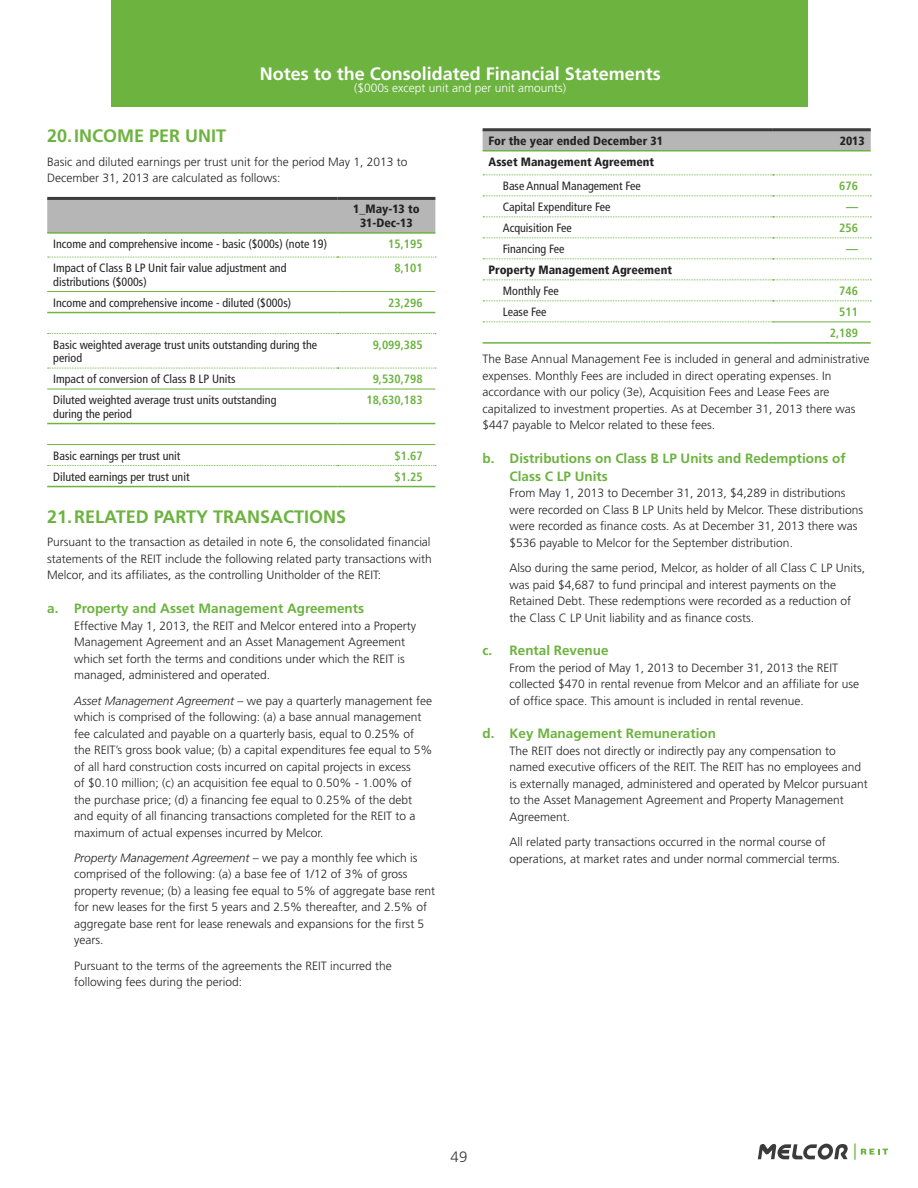
<style>
.page{position:relative;width:918px;height:1188px;background:#fff}
.page>*{position:absolute;margin:0;border:0;box-sizing:border-box;transform-origin:0 0}
.t1{font:700 18px "Frutiger";color:#6cb33f}
.t2{font:700 18px "Frutiger";color:#fff}
.t3{font:300 15px "Frutiger";color:#3b3b3c}
.t4{font:700 13.5px/18px "Frutiger";color:#6cb33f}
.t5{font:300 12px/16.5px "Frutiger";color:#232323}
.t6{font:condensed 12px/13.5px "Frutiger LT";color:#232323}
.t7{font:900 condensed 12px/13.5px "Frutiger LT";color:#232323;text-align:center}
.t8{font:700 condensed 12px/21px "Frutiger LT";color:#6cb33f;text-align:right}
.t9{font:300 12px "Frutiger";color:#fff}
.s1{font-style:italic}
</style>
<div class="page">
<div style="left:112px;top:0;width:696px;height:107px;background:#6cb33f"></div>
<svg style="left:758px;top:1143px;width:130px;height:17px"></svg>
<div style="left:47px;top:200px;width:388px;height:32px;background:#b6b6b6"></div>
<hr style="left:47px;top:291px;width:291px;height:1px;background:#6cb33f">
<hr style="left:338px;top:291px;width:97px;height:1px;background:#6cb33f">
<hr style="left:47px;top:389px;width:291px;height:1px;background:#6cb33f">
<hr style="left:338px;top:389px;width:97px;height:1px;background:#6cb33f">
<hr style="left:47px;top:444px;width:291px;height:1px;background:#6cb33f">
<hr style="left:338px;top:444px;width:97px;height:1px;background:#6cb33f">
<svg style="left:48px;top:257px;width:388px;height:1px"></svg>
<hr style="left:47px;top:486px;width:291px;height:1px;background:#6cb33f">
<hr style="left:338px;top:486px;width:97px;height:1px;background:#6cb33f">
<hr style="left:47px;top:232px;width:291px;height:2px;background:#6cb33f">
<hr style="left:338px;top:232px;width:97px;height:2px;background:#6cb33f">
<hr style="left:47px;top:312px;width:291px;height:1px;background:#6cb33f">
<hr style="left:338px;top:312px;width:97px;height:1px;background:#6cb33f">
<svg style="left:48px;top:333px;width:388px;height:1px"></svg>
<svg style="left:48px;top:368px;width:388px;height:1px"></svg>
<hr style="left:47px;top:423px;width:291px;height:1px;background:#6cb33f">
<hr style="left:338px;top:423px;width:97px;height:1px;background:#6cb33f">
<svg style="left:48px;top:465px;width:388px;height:1px"></svg>
<hr style="left:47px;top:197px;width:291px;height:3px;background:#3b3b3c">
<hr style="left:338px;top:197px;width:97px;height:3px;background:#3b3b3c">
<div style="left:483px;top:131px;width:388px;height:19px;background:#b6b6b6"></div>
<svg style="left:483px;top:175px;width:388px;height:1px"></svg>
<svg style="left:483px;top:196px;width:388px;height:1px"></svg>
<svg style="left:483px;top:217px;width:388px;height:1px"></svg>
<svg style="left:483px;top:238px;width:388px;height:1px"></svg>
<svg style="left:483px;top:259px;width:388px;height:1px"></svg>
<svg style="left:483px;top:280px;width:388px;height:1px"></svg>
<svg style="left:483px;top:301px;width:388px;height:1px"></svg>
<svg style="left:483px;top:322px;width:290px;height:1px"></svg>
<hr style="left:483px;top:342px;width:290px;height:2px;background:#6cb33f">
<hr style="left:773px;top:342px;width:98px;height:2px;background:#6cb33f">
<hr style="left:483px;top:150px;width:290px;height:2px;background:#6cb33f">
<hr style="left:773px;top:150px;width:98px;height:2px;background:#6cb33f">
<hr style="left:773px;top:322px;width:98px;height:1px;background:#6cb33f">
<hr style="left:483px;top:128px;width:290px;height:3px;background:#3b3b3c">
<hr style="left:773px;top:128px;width:98px;height:3px;background:#3b3b3c">
<h1 class="t2" style="left:260px;top:63px;width:403px">Notes to the Consolidated Financial Statements</h1>
<p class="t9" style="left:354px;top:81px;width:214px">($000s except unit and per unit amounts)</p>
<h1 class="t1" style="left:47px;top:125px;width:181px">20.INCOME PER UNIT</h1>
<p class="t5" style="left:47px;top:153px;width:362px">Basic and diluted earnings per trust unit for the period May 1, 2013 to<br>December 31, 2013 are calculated as follows:</p>
<p class="t7" style="left:353px;top:202px;width:68px">1_May-13 to<br>31-Dec-13</p>
<p class="t6" style="left:53px;top:237px;width:275px">Income and comprehensive income - basic ($000s) (note 19)</p>
<p class="t8" style="left:388px;top:234px;width:36px">15,195</p>
<p class="t6" style="left:53px;top:261px;width:235px">Impact of Class B LP Unit fair value adjustment and distributions ($000s)</p>
<p class="t8" style="left:395px;top:257px;width:30px">8,101</p>
<p class="t6" style="left:53px;top:296px;width:239px">Income and comprehensive income - diluted ($000s)</p>
<p class="t8" style="left:388px;top:292px;width:36px">23,296</p>
<p class="t6" style="left:53px;top:338px;width:265px">Basic weighted average trust units outstanding during the period</p>
<p class="t8" style="left:373px;top:334px;width:51px">9,099,385</p>
<p class="t6" style="left:53px;top:372px;width:184px">Impact of conversion of Class B LP Units</p>
<p class="t8" style="left:373px;top:368px;width:51px">9,530,798</p>
<p class="t6" style="left:53px;top:393px;width:225px">Diluted weighted average trust units outstanding during the period</p>
<p class="t8" style="left:366px;top:389px;width:58px">18,630,183</p>
<p class="t6" style="left:53px;top:449px;width:129px">Basic earnings per trust unit</p>
<p class="t8" style="left:395px;top:445px;width:30px">$1.67</p>
<p class="t6" style="left:53px;top:470px;width:138px">Diluted earnings per trust unit</p>
<p class="t8" style="left:395px;top:466px;width:30px">$1.25</p>
<h1 class="t1" style="left:47px;top:506px;width:300px">21.RELATED PARTY TRANSACTIONS</h1>
<p class="t5" style="left:47px;top:534px;width:386px;text-align:justify">Pursuant to the transaction as detailed in note 6, the consolidated financial statements of the REIT include the following related party transactions with Melcor, and its affiliates, as the controlling Unitholder of the REIT:</p>
<p class="t4" style="left:47px;top:599px;width:318px">a. Property and Asset Management Agreements</p>
<p class="t5" style="left:74px;top:617px;width:344px">Effective May 1, 2013, the REIT and Melcor entered into a Property Management Agreement and an Asset Management Agreement which set forth the terms and conditions under which the REIT is managed, administered and operated.</p>
<p class="t5" style="left:74px;top:692px;width:360px"><span class="s1">Asset Management Agreement</span> – we pay a quarterly management fee which is comprised of the following: (a) a base annual management fee calculated and payable on a quarterly basis, equal to 0.25% of the REIT’s gross book value; (b) a capital expenditures fee equal to 5% of all hard construction costs incurred on capital projects in excess<br>of $0.10 million; (c) an acquisition fee equal to 0.50% - 1.00% of<br>the purchase price; (d) a financing fee equal to 0.25% of the debt and equity of all financing transactions completed for the REIT to a maximum of actual expenses incurred by Melcor.</p>
<p class="t5" style="left:74px;top:850px;width:363px"><span class="s1">Property Management Agreement</span> – we pay a monthly fee which is comprised of the following: (a) a base fee of 1/12 of 3% of gross property revenue; (b) a leasing fee equal to 5% of aggregate base rent for new leases for the first 5 years and 2.5% thereafter, and 2.5% of aggregate base rent for lease renewals and expansions for the first 5 years.</p>
<p class="t5" style="left:74px;top:957px;width:319px">Pursuant to the terms of the agreements the REIT incurred the following fees during the period:</p>
<p class="t7" style="left:489px;top:134px;width:176px">For the year ended December 31</p>
<p class="t7" style="left:840px;top:134px;width:26px">2013</p>
<p class="t7" style="left:489px;top:155px;width:167px">Asset Management Agreement</p>
<p class="t6" style="left:503px;top:179px;width:139px">Base Annual Management Fee</p>
<p class="t8" style="left:839px;top:175px;width:20px">676</p>
<p class="t6" style="left:503px;top:200px;width:109px">Capital Expenditure Fee</p>
<p class="t8" style="left:846px;top:196px;width:13px">—</p>
<p class="t6" style="left:503px;top:221px;width:70px">Acquisition Fee</p>
<p class="t8" style="left:839px;top:217px;width:20px">256</p>
<p class="t6" style="left:503px;top:242px;width:63px">Financing Fee</p>
<p class="t8" style="left:846px;top:238px;width:13px">—</p>
<p class="t7" style="left:489px;top:263px;width:185px">Property Management Agreement</p>
<p class="t6" style="left:503px;top:284px;width:57px">Monthly Fee</p>
<p class="t8" style="left:839px;top:280px;width:20px">746</p>
<p class="t6" style="left:503px;top:305px;width:45px">Lease Fee</p>
<p class="t8" style="left:830px;top:301px;width:30px">511<br>2,189</p>
<p class="t5" style="left:483px;top:351px;width:388px">The Base Annual Management Fee is included in general and administrative expenses. Monthly Fees are included in direct operating expenses. In accordance with our policy (3e), Acquisition Fees and Lease Fees are capitalized to investment properties. As at December 31, 2013 there was $447 payable to Melcor related to these fees.</p>
<p class="t4" style="left:510px;top:449px;width:338px;text-indent:-27px">b. Distributions on Class B LP Units and Redemptions of<br>Class C LP Units</p>
<p class="t5" style="left:510px;top:485px;width:355px">From May 1, 2013 to December 31, 2013, $4,289 in distributions were recorded on Class B LP Units held by Melcor. These distributions were recorded as finance costs. As at December 31, 2013 there was $536 payable to Melcor for the September distribution.</p>
<p class="t5" style="left:510px;top:560px;width:357px">Also during the same period, Melcor, as holder of all Class C LP Units, was paid $4,687 to fund principal and interest payments on the Retained Debt. These redemptions were recorded as a reduction of the Class C LP Unit liability and as finance costs.</p>
<p class="t4" style="left:483px;top:641px;width:128px">c. Rental Revenue</p>
<p class="t5" style="left:510px;top:659px;width:351px">From the period of May 1, 2013 to December 31, 2013 the REIT collected $470 in rental revenue from Melcor and an affiliate for use of office space. This amount is included in rental revenue.</p>
<p class="t4" style="left:483px;top:725px;width:235px">d. Key Management Remuneration</p>
<p class="t5" style="left:510px;top:743px;width:360px">The REIT does not directly or indirectly pay any compensation to named executive officers of the REIT. The REIT has no employees and is externally managed, administered and operated by Melcor pursuant to the Asset Management Agreement and Property Management Agreement.</p>
<p class="t5" style="left:510px;top:834px;width:332px">All related party transactions occurred in the normal course of operations, at market rates and under normal commercial terms.</p>
<p class="t3" style="left:451px;top:1148px;width:18px">49</p>
</div>
